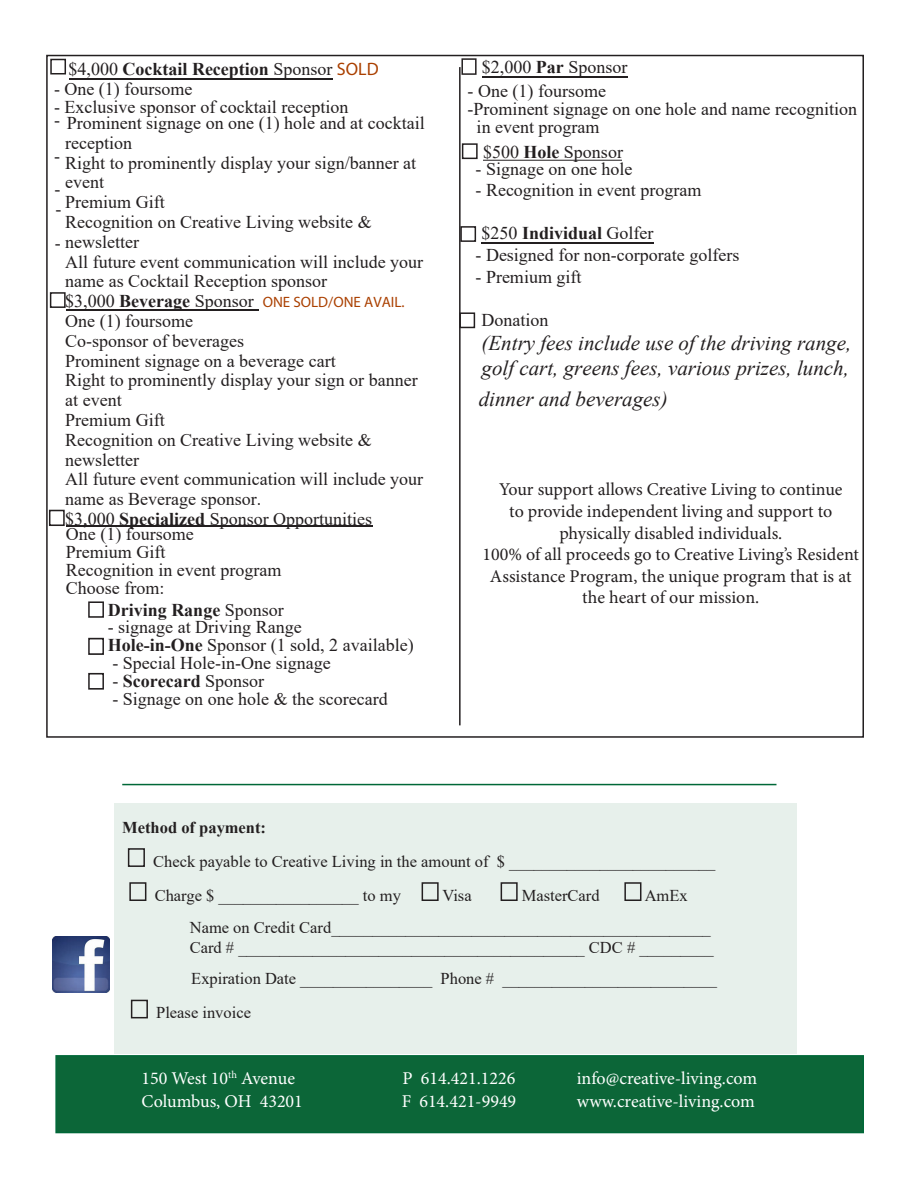
<style>
.page{position:relative;width:918px;height:1188px;background:#fff}
.page>*{position:absolute;margin:0;border:0;box-sizing:border-box;transform-origin:0 0}
.t1{font:italic 21px/25.2px "Times New Roman";color:#231f20}
.t2{font:18px/19.8px "Times New Roman";color:#231f20}
.t3{font:18px/19.8px "Times New Roman";color:#231f20}
.t4{font:18px/21.6px "Minion Pro";color:#231f20;text-align:center}
.t5{font:18px "Minion Pro";color:#fff}
.t6{font:700 18px "Times New Roman";color:#231f20}
.t7{font:16.5px/19.8px "Times New Roman";color:#231f20}
.t8{font:700 16.5px "Times New Roman";color:#231f20}
.t9{font:15px "Myriad Pro";color:#aa4000}
.s1{font-weight:400}
.s2{font-family:"Myriad Pro";font-weight:400;color:#aa4000}
.s3{font-style:inherit}
.s4{font-family:"Times New Roman";font-size:18px;color:#231f20}
.s5{font-family:"Times New Roman";font-weight:700;font-size:18px;color:#231f20}
.s6{font-weight:700}
</style>
<div class="page">
<div style="left:55px;top:1055px;width:809px;height:78px;background:#0c6638;border:2px solid #006838"></div>
<hr style="left:122px;top:784px;width:654px;height:1px;background:#006838">
<div style="left:114px;top:803px;width:683px;height:251px;background:#e7f0eb"></div>
<div style="left:128px;top:848px;width:17px;height:19px;border:2px solid #231f20"></div>
<div style="left:129px;top:882px;width:17px;height:19px;border:2px solid #231f20"></div>
<div style="left:422px;top:882px;width:17px;height:19px;border:2px solid #231f20"></div>
<div style="left:501px;top:882px;width:17px;height:19px;border:2px solid #231f20"></div>
<div style="left:624px;top:882px;width:17px;height:19px;border:2px solid #231f20"></div>
<div style="left:131px;top:1000px;width:17px;height:18px;border:2px solid #231f20"></div>
<img style="left:53px;top:936px;width:56px;height:57px">
<div style="left:50px;top:59px;width:16px;height:15px;border:2px solid #231f20"></div>
<hr style="left:483px;top:160px;width:139px;height:1px;background:#231f20">
<div style="left:461px;top:58px;width:16px;height:17px;border:2px solid #231f20"></div>
<div style="left:462px;top:143px;width:16px;height:16px;border:2px solid #231f20"></div>
<div style="left:459px;top:312px;width:16px;height:16px;border:2px solid #231f20"></div>
<div style="left:88px;top:601px;width:16px;height:17px;border:2px solid #231f20"></div>
<div style="left:460px;top:226px;width:16px;height:16px;border:2px solid #231f20"></div>
<div style="left:88px;top:673px;width:16px;height:17px;border:2px solid #231f20"></div>
<hr style="left:459px;top:67px;width:2px;height:658px;background:#231f20">
<div style="left:88px;top:638px;width:16px;height:17px;border:2px solid #231f20"></div>
<div style="left:50px;top:292px;width:16px;height:16px;border:2px solid #231f20"></div>
<div style="left:49px;top:510px;width:16px;height:16px;border:2px solid #231f20"></div>
<hr style="left:66px;top:309px;width:193px;height:2px;background:#231f20">
<hr style="left:66px;top:525px;width:307px;height:2px;background:#231f20">
<hr style="left:69px;top:78px;width:263px;height:1px;background:#231f20">
<hr style="left:482px;top:76px;width:145px;height:2px;background:#231f20">
<hr style="left:482px;top:242px;width:172px;height:2px;background:#231f20">
<p class="t6" style="left:69px;top:56px;width:312px"><span class="s1">$</span><span class="s1">4</span><span class="s1">,000</span> Cocktail Reception <span class="s1">Sponsor</span> <span class="s2">SOLD</span></p>
<p class="t2" style="left:54px;top:78px;width:140px">- One (1) foursome</p>
<p class="t2" style="left:54px;top:99px;width:296px;line-height:13.5px">- Exclusive sponsor of cocktail reception -</p>
<p class="t2" style="left:54px;top:146px;width:7px">-</p>
<p class="t2" style="left:65px;top:113px;width:361px">Prominent signage on one (1) hole and at cocktail reception<br>Right to prominently display your sign/banner at event<br><span class="s3">Premium Gift<br>Recognition on Creative Living website &amp;</span></p>
<p class="t3" style="left:65px;top:231px;width:359px;text-indent:-10px">- newsletter<br>All future event communication will include your name as Cocktail Reception sponsor</p>
<p class="t9" style="left:65px;top:293px;width:341px"><span class="s4">$3,000</span> <span class="s5">Beverage</span> <span class="s4">Sponsor</span> ONE SOLD/ONE AVAIL.</p>
<p class="t3" style="left:65px;top:311px;width:359px">One (1) foursome<br>Co-sponsor of beverages<br>Prominent signage on a beverage cart<br>Right to prominently display your sign or banner at event<br>Premium Gift<br>Recognition on Creative Living website &amp; newsletter<br>All future event communication will include your name as Beverage sponsor.<br>$3,000 <span class="s6">Specialized</span> Sponsor Opportunities</p>
<p class="t3" style="left:66px;top:525px;width:217px;line-height:18px">One (1) foursome<br>Premium Gift<br>Recognition in event program<br>Choose from:</p>
<p class="t6" style="left:108px;top:597px;width:178px">Driving Range <span class="s1">Sponsor</span></p>
<p class="t2" style="left:108px;top:617px;width:307px;line-height:18px">- signage at Driving Range<br><span class="s6">Hole-in-One</span> Sponsor (1 sold, 2 available)</p>
<p class="t2" style="left:112px;top:653px;width:220px">- Special Hole-in-One signage</p>
<p class="t6" style="left:112px;top:668px;width:153px"><span class="s1">-</span> Scorecard <span class="s1">Sponsor</span></p>
<p class="t2" style="left:112px;top:689px;width:277px">- Signage on one hole &amp; the scorecard</p>
<p class="t3" style="left:55px;top:179px;width:8px">- -</p>
<p class="t2" style="left:482px;top:57px;width:147px">$2,000 <span class="s6">Par</span> Sponsor</p>
<p class="t2" style="left:468px;top:80px;width:140px">- One (1) foursome</p>
<p class="t2" style="left:468px;top:98px;width:391px">-Prominent signage on one hole and name recognition</p>
<p class="t2" style="left:477px;top:116px;width:124px">in event program</p>
<p class="t2" style="left:483px;top:142px;width:141px">$500 <span class="s6">Hole</span> Sponsor</p>
<p class="t2" style="left:476px;top:158px;width:158px">- Signage on one hole</p>
<p class="t2" style="left:476px;top:180px;width:227px">- Recognition in event program</p>
<p class="t2" style="left:482px;top:223px;width:174px">$250 <span class="s6">Individual</span> Golfer</p>
<p class="t2" style="left:476px;top:245px;width:265px">- Designed for non-corporate golfers</p>
<p class="t2" style="left:476px;top:266px;width:107px">- Premium gift</p>
<p class="t2" style="left:482px;top:309px;width:68px">Donation</p>
<p class="t1" style="left:482px;top:330px;width:371px">(Entry fees include use of the driving range, golf cart, greens fees, various prizes, lunch,</p>
<p class="t1" style="left:479px;top:386px;width:190px">dinner and beverages)</p>
<p class="t4" style="left:483px;top:479px;width:378px">Your support allows Creative Living to continue<br>to provide independent living and support to physically disabled individuals.<br>100% of all proceeds go to Creative Living’s Resident Assistance Program, the unique program that is at the heart of our mission.</p>
<p class="t8" style="left:122px;top:815px;width:145px">Method of payment:</p>
<p class="t7" style="left:153px;top:851px;width:564px">Check payable to Creative Living in the amount of $ _________________________</p>
<p class="t7" style="left:155px;top:885px;width:248px">Charge $ _________________ to my</p>
<p class="t7" style="left:442px;top:885px;width:31px">Visa</p>
<p class="t7" style="left:522px;top:885px;width:79px">MasterCard</p>
<p class="t7" style="left:645px;top:885px;width:45px">AmEx</p>
<p class="t7" style="left:190px;top:917px;width:525px">Name on Credit Card______________________________________________<br>Card # __________________________________________ CDC # _________</p>
<p class="t7" style="left:191px;top:968px;width:527px">Expiration Date ________________ Phone # __________________________</p>
<p class="t7" style="left:156px;top:1002px;width:96px">Please invoice</p>
<p class="t5" style="left:141px;top:1066px;width:155px">150 West 10<sup>th</sup> Avenue</p>
<p class="t5" style="left:141px;top:1089px;width:163px">Columbus, OH 43201</p>
<p class="t5" style="left:403px;top:1066px;width:114px">P 614.421.1226</p>
<p class="t5" style="left:402px;top:1089px;width:116px">F 614.421-9949</p>
<p class="t5" style="left:577px;top:1066px;width:182px">info@creative-living.com</p>
<p class="t5" style="left:577px;top:1089px;width:180px">www.creative-living.com</p>
</div>
